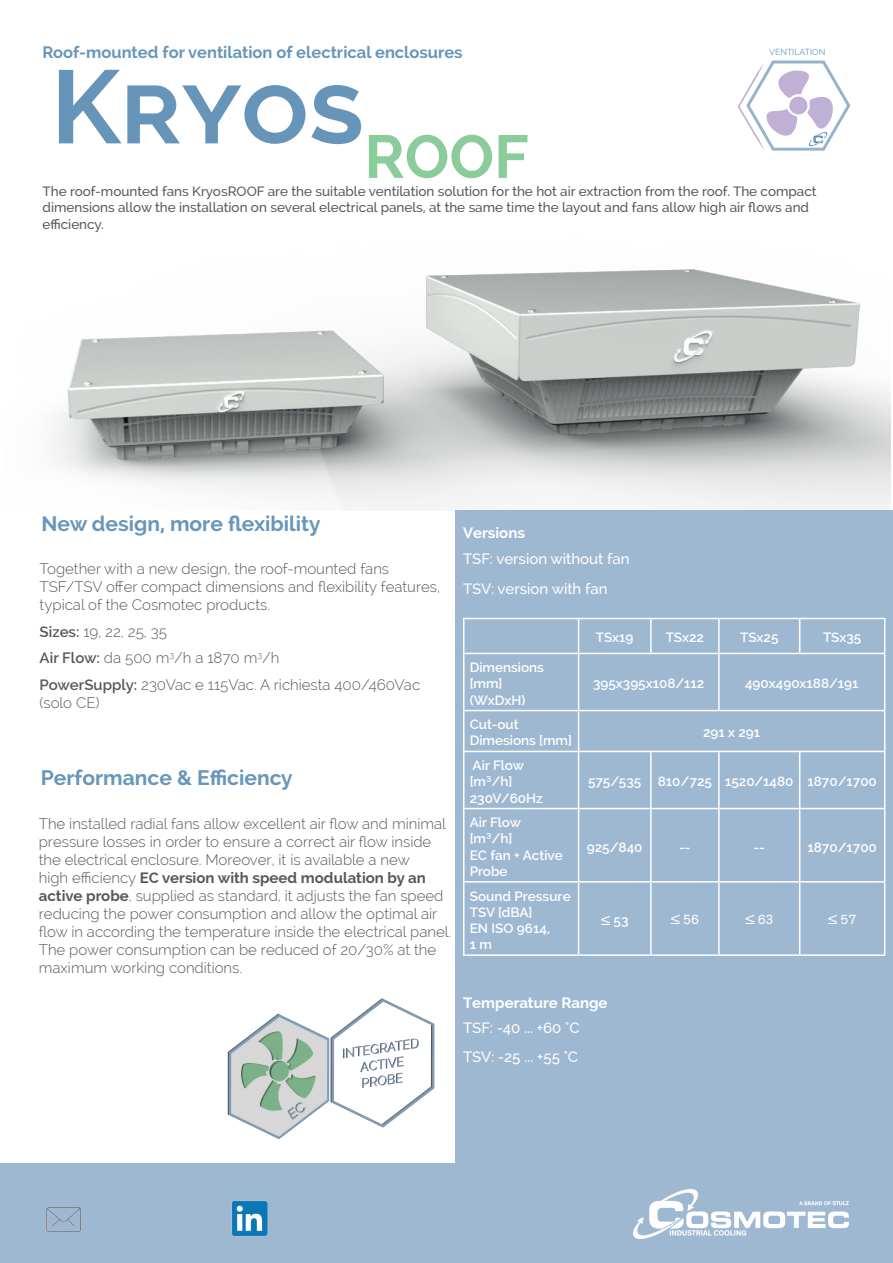
<style>
.page{position:relative;width:893px;height:1263px;background:#fff}
.page>*{position:absolute;margin:0;border:0;box-sizing:border-box;transform-origin:0 0}
.t1{font:700 103.65px "Raleway";color:#6795b9}
.t2{font:700 21px "Raleway";color:#6796ba}
.t3{font:700 16.5px "Raleway";color:#6796ba}
.t4{font:300 15px/18px "Raleway";color:#57585a}
.t5{font:500 15px/29.7px "Raleway";color:#fff}
.t6{font:700 15px "Raleway";color:#fff}
.t7{font:600 13.5px/16.2px "Raleway";color:#fff}
.t8{font:500 13.5px/16.5px "Raleway";color:#57585a}
.t9{font:13.5px "Theinhardt";color:#fff}
.t10{font:8.55px "Raleway";letter-spacing:-.005em;color:#6794b8}
.s1{font-weight:600}
.s2{font-weight:700}
.s3{font-family:"Theinhardt";font-weight:400}
</style>
<div class="page">
<div style="left:0;top:1163px;width:893px;height:100px;background:#9fb8d2"></div>
<div style="left:455px;top:510px;width:437px;height:655px;background:#9fb8d2"></div>
<svg style="left:738px;top:60px;width:112px;height:91px"></svg>
<img style="left:53px;top:269px;width:838px;height:241px">
<img style="left:232px;top:1201px;width:35px;height:35px">
<img style="left:46px;top:1207px;width:35px;height:25px">
<img style="left:633px;top:1189px;width:215px;height:50px">
<hr style="left:463px;top:618px;width:116px;height:1px;background:#fff">
<hr style="left:463px;top:619px;width:1px;height:34px;background:#fff">
<hr style="left:579px;top:618px;width:72px;height:1px;background:#fff">
<hr style="left:578px;top:619px;width:1px;height:34px;background:#fff">
<hr style="left:651px;top:618px;width:68px;height:1px;background:#fff">
<hr style="left:650px;top:619px;width:2px;height:34px;background:#fff">
<hr style="left:719px;top:618px;width:81px;height:1px;background:#fff">
<hr style="left:718px;top:619px;width:2px;height:34px;background:#fff">
<hr style="left:800px;top:618px;width:85px;height:1px;background:#fff">
<hr style="left:799px;top:619px;width:1px;height:34px;background:#fff">
<hr style="left:884px;top:619px;width:1px;height:34px;background:#fff">
<hr style="left:463px;top:653px;width:116px;height:1px;background:#fff">
<hr style="left:463px;top:654px;width:1px;height:56px;background:#fff">
<hr style="left:579px;top:653px;width:72px;height:1px;background:#fff">
<hr style="left:578px;top:654px;width:1px;height:56px;background:#fff">
<hr style="left:651px;top:653px;width:68px;height:1px;background:#fff">
<hr style="left:719px;top:653px;width:81px;height:1px;background:#fff">
<hr style="left:718px;top:654px;width:2px;height:56px;background:#fff">
<hr style="left:800px;top:653px;width:85px;height:1px;background:#fff">
<hr style="left:884px;top:654px;width:1px;height:56px;background:#fff">
<hr style="left:463px;top:710px;width:116px;height:1px;background:#fff">
<hr style="left:463px;top:711px;width:1px;height:40px;background:#fff">
<hr style="left:579px;top:710px;width:72px;height:1px;background:#fff">
<hr style="left:578px;top:711px;width:1px;height:40px;background:#fff">
<hr style="left:651px;top:710px;width:68px;height:1px;background:#fff">
<hr style="left:719px;top:710px;width:81px;height:1px;background:#fff">
<hr style="left:800px;top:710px;width:85px;height:1px;background:#fff">
<hr style="left:884px;top:711px;width:1px;height:40px;background:#fff">
<hr style="left:463px;top:751px;width:116px;height:1px;background:#fff">
<hr style="left:463px;top:752px;width:1px;height:56px;background:#fff">
<hr style="left:579px;top:751px;width:72px;height:1px;background:#fff">
<hr style="left:578px;top:752px;width:1px;height:56px;background:#fff">
<hr style="left:651px;top:751px;width:68px;height:1px;background:#fff">
<hr style="left:650px;top:752px;width:2px;height:56px;background:#fff">
<hr style="left:719px;top:751px;width:81px;height:1px;background:#fff">
<hr style="left:718px;top:752px;width:2px;height:56px;background:#fff">
<hr style="left:800px;top:751px;width:85px;height:1px;background:#fff">
<hr style="left:799px;top:752px;width:1px;height:56px;background:#fff">
<hr style="left:884px;top:752px;width:1px;height:56px;background:#fff">
<hr style="left:463px;top:808px;width:116px;height:1px;background:#fff">
<hr style="left:463px;top:809px;width:1px;height:72px;background:#fff">
<hr style="left:579px;top:808px;width:72px;height:1px;background:#fff">
<hr style="left:578px;top:809px;width:1px;height:72px;background:#fff">
<hr style="left:651px;top:808px;width:68px;height:1px;background:#fff">
<hr style="left:650px;top:809px;width:2px;height:72px;background:#fff">
<hr style="left:719px;top:808px;width:81px;height:1px;background:#fff">
<hr style="left:718px;top:809px;width:2px;height:72px;background:#fff">
<hr style="left:800px;top:808px;width:85px;height:1px;background:#fff">
<hr style="left:799px;top:809px;width:1px;height:72px;background:#fff">
<hr style="left:884px;top:809px;width:1px;height:72px;background:#fff">
<hr style="left:463px;top:881px;width:116px;height:1px;background:#fff">
<hr style="left:463px;top:882px;width:1px;height:72px;background:#fff">
<hr style="left:579px;top:881px;width:72px;height:1px;background:#fff">
<hr style="left:578px;top:882px;width:1px;height:72px;background:#fff">
<hr style="left:651px;top:881px;width:68px;height:1px;background:#fff">
<hr style="left:650px;top:882px;width:2px;height:72px;background:#fff">
<hr style="left:719px;top:881px;width:81px;height:1px;background:#fff">
<hr style="left:718px;top:882px;width:2px;height:72px;background:#fff">
<hr style="left:800px;top:881px;width:85px;height:1px;background:#fff">
<hr style="left:799px;top:882px;width:1px;height:72px;background:#fff">
<hr style="left:884px;top:882px;width:1px;height:72px;background:#fff">
<hr style="left:463px;top:954px;width:116px;height:2px;background:#fff">
<hr style="left:579px;top:954px;width:72px;height:2px;background:#fff">
<hr style="left:651px;top:954px;width:68px;height:2px;background:#fff">
<hr style="left:719px;top:954px;width:81px;height:2px;background:#fff">
<hr style="left:800px;top:954px;width:85px;height:2px;background:#fff">
<img style="left:364px;top:998px;width:71px;height:130px">
<img style="left:227px;top:1012px;width:137px;height:128px">
<p class="t3" style="left:43px;top:43px;width:422px">Roof-mounted for ventilation of electrical enclosures</p>
<p class="t10" style="left:769px;top:47px;width:58px">VENTILATION</p>
<h1 class="t1" style="left:51px;top:48px;width:479px">Kryos<sub>ROOF</sub></h1>
<p class="t8" style="left:43px;top:183px;width:776px">The roof-mounted fans KryosROOF are the suitable ventilation solution for the hot air extraction from the roof. The compact dimensions allow the installation on several electrical panels, at the same time the layout and fans allow high air flows and efficiency.</p>
<h2 class="t2" style="left:42px;top:511px;width:280px">New design, more flexibility</h2>
<p class="t6" style="left:463px;top:524px;width:64px">Versions</p>
<p class="t4" style="left:40px;top:560px;width:402px">Together with a new design, the roof-mounted fans<br>TSF/TSV offer compact dimensions and flexibility features, typical of the Cosmotec products.</p>
<p class="t4" style="left:40px;top:618px;width:382px;line-height:26.5px"><span class="s1">Sizes:</span> 19, 22, 25, 35<br><span class="s1">Air Flow:</span> da 500 m<sup>3</sup>/h a 1870 m<sup>3</sup>/h<br><span class="s1">PowerSupply:</span> 230Vac e 115Vac. A richiesta 400/460Vac</p>
<p class="t4" style="left:40px;top:694px;width:61px">(solo CE)</p>
<h2 class="t2" style="left:41px;top:766px;width:253px">Performance &amp; Efficiency</h2>
<p class="t4" style="left:39px;top:815px;width:414px">The installed radial fans allow excellent air flow and minimal pressure losses in order to ensure a correct air flow inside the electrical enclosure. Moreover, it is available a new<br>high efficiency <span class="s2">EC version with speed modulation by an active probe</span>, supplied as standard, it adjusts the fan speed reducing the power consumption and allow the optimal air flow in according the temperature inside the electrical panel.<br>The power consumption can be reduced of 20/30% at the maximum working conditions.</p>
<p class="t5" style="left:463px;top:544px;width:168px">TSF: version without fan<br>TSV: version with fan</p>
<p class="t7" style="left:470px;top:659px;width:76px">Dimensions [mm] (WxDxH)</p>
<p class="t7" style="left:596px;top:629px;width:39px">TSx19</p>
<p class="t7" style="left:666px;top:629px;width:40px">TSx22</p>
<p class="t7" style="left:740px;top:629px;width:40px">TSx25</p>
<p class="t7" style="left:823px;top:629px;width:40px">TSx35</p>
<p class="t7" style="left:593px;top:675px;width:113px">395x395x108/112</p>
<p class="t7" style="left:745px;top:675px;width:115px">490x490x188/191</p>
<p class="t7" style="left:470px;top:716px;width:104px">Cut-out<br>Dimesions [mm]</p>
<p class="t7" style="left:703px;top:724px;width:59px">291 x 291</p>
<p class="t7" style="left:470px;top:757px;width:75px">Air Flow [m³/h]<br>230V/60Hz</p>
<p class="t7" style="left:588px;top:773px;width:290px">575/535 810/725 1520/1480 1870/1700</p>
<p class="t7" style="left:470px;top:814px;width:95px">Air Flow [m³/h]<br>EC fan + Active<br>Probe</p>
<p class="t7" style="left:470px;top:888px;width:102px">Sound Pressure<br>TSV [dBA]<br>EN ISO 9614,<br>1 m</p>
<p class="t7" style="left:587px;top:839px;width:57px">925/840</p>
<p class="t7" style="left:679px;top:839px;width:13px">--</p>
<p class="t7" style="left:754px;top:839px;width:13px">--</p>
<p class="t7" style="left:807px;top:839px;width:71px">1870/1700</p>
<p class="t7" style="left:601px;top:912px;width:29px"><span class="s3">≤</span> 53</p>
<p class="t9" style="left:671px;top:911px;width:30px">≤ 56</p>
<p class="t9" style="left:745px;top:911px;width:30px">≤ 63</p>
<p class="t9" style="left:828px;top:911px;width:30px">≤ 57</p>
<p class="t6" style="left:463px;top:994px;width:146px">Temperature Range</p>
<p class="t5" style="left:463px;top:1012px;width:118px">TSF: -40 ... +60 °C<br>TSV: -25 ... +55 °C</p>
</div>
